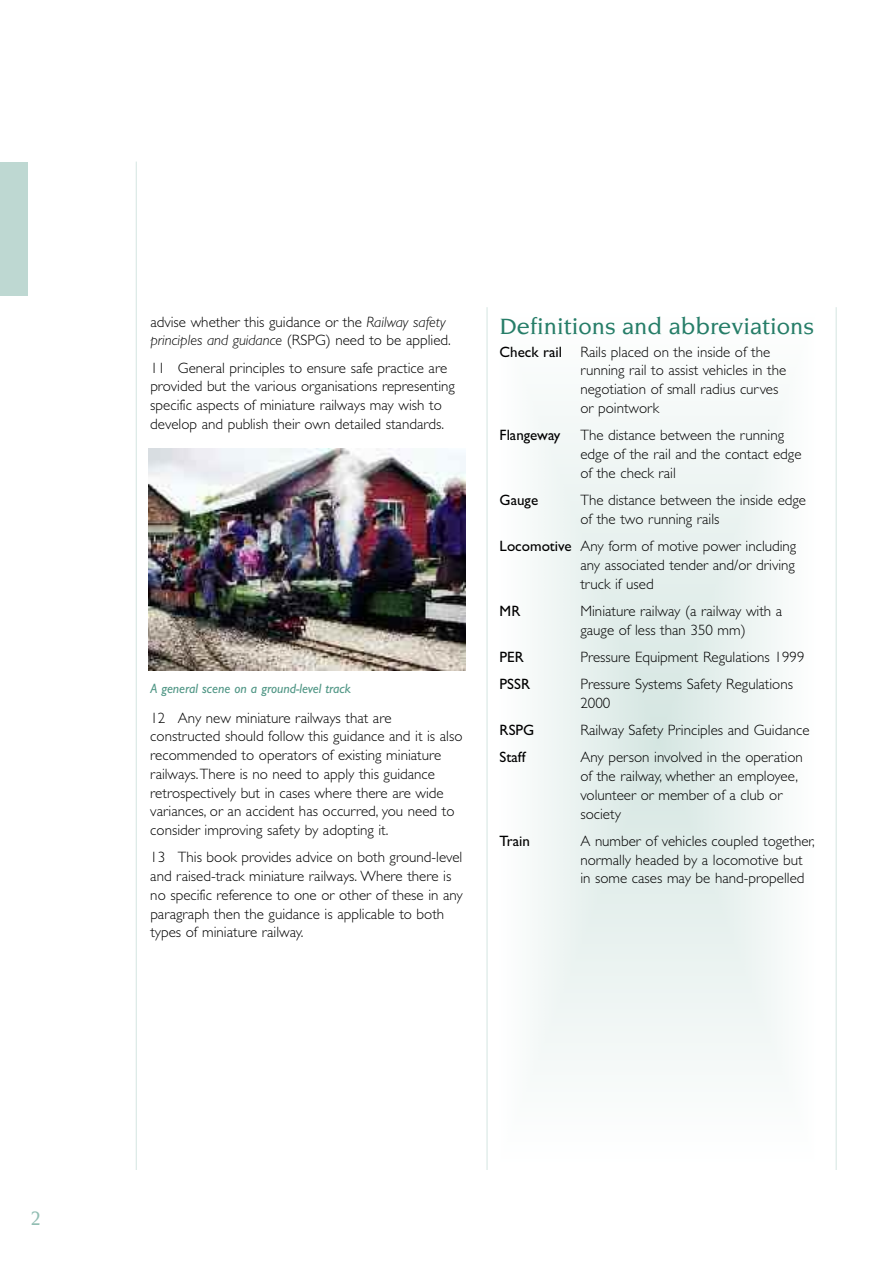
<style>
.page{position:relative;width:893px;height:1263px;background:#fff}
.page>*{position:absolute;margin:0;border:0;box-sizing:border-box;transform-origin:0 0}
.t1{font:500 24px "Novarese";color:#267d68}
.t2{font:500 21px "Novarese";color:#92beb3}
.t3{font:300 15px/18.8px "Gill Sans";color:#000}
.t4{font:15px "Gill Sans";color:#000}
.t5{font:italic 13.5px "Gill Sans";color:#519786}
.s1{font-style:italic}
.s2{font-weight:400}
</style>
<div class="page">
<svg style="left:537px;top:415px;width:242px;height:646px"></svg>
<div style="left:0;top:162px;width:28px;height:133px;background:#bed8d2"></div>
<hr style="left:136px;top:162px;width:1px;height:1008px;background:#d4e5e1">
<hr style="left:487px;top:307px;width:1px;height:863px;background:#d4e5e1">
<hr style="left:836px;top:307px;width:1px;height:863px;background:#d4e5e1">
<img style="left:149px;top:448px;width:317px;height:222px">
<h2 class="t2" style="left:31px;top:1209px;width:12px">2</h2>
<p class="t3" style="left:150px;top:312px;width:302px">advise whether this guidance or the <span class="s1">Railway safety principles and guidance</span> (RSPG) need to be applied.</p>
<p class="t3" style="left:150px;top:358px;width:306px">11 General principles to ensure safe practice are provided but the various organisations representing specific aspects of miniature railways may wish to develop and publish their own detailed standards.</p>
<p class="t5" style="left:150px;top:680px;width:202px">A general scene on a ground-level track</p>
<p class="t3" style="left:150px;top:708px;width:314px">12 Any new miniature railways that are constructed should follow this guidance and it is also recommended to operators of existing miniature railways.There is no need to apply this guidance retrospectively but in cases where there are wide variances, or an accident has occurred, you need to consider improving safety by adopting it.</p>
<p class="t3" style="left:150px;top:848px;width:314px">13 This book provides advice on both ground-level and raised-track miniature railways. Where there is no specific reference to one or other of these in any paragraph then the guidance is applicable to both types of miniature railway.</p>
<h1 class="t1" style="left:500px;top:316px;width:316px">Definitions and abbreviations</h1>
<p class="t3" style="left:580px;top:342px;width:207px;text-indent:-81px"><span class="s2">Check rail</span> Rails placed on the inside of the running rail to assist vehicles in the negotiation of small radius curves or pointwork</p>
<p class="t4" style="left:500px;top:426px;width:62px">Flangeway</p>
<p class="t3" style="left:580px;top:426px;width:223px">The distance between the running edge of the rail and the contact edge of the check rail</p>
<p class="t4" style="left:500px;top:491px;width:40px">Gauge</p>
<p class="t3" style="left:580px;top:490px;width:227px">The distance between the inside edge of the two running rails</p>
<p class="t3" style="left:580px;top:536px;width:217px;text-align:justify;text-indent:-81px"><span class="s2">Locomotive</span> Any form of motive power including any associated tender and/or driving truck if used</p>
<p class="t4" style="left:500px;top:602px;width:22px">MR</p>
<p class="t3" style="left:580px;top:601px;width:203px">Miniature railway (a railway with a gauge of less than 350 mm)</p>
<p class="t4" style="left:500px;top:648px;width:26px">PER</p>
<p class="t3" style="left:580px;top:647px;width:226px">Pressure Equipment Regulations 1999</p>
<p class="t4" style="left:500px;top:675px;width:32px">PSSR</p>
<p class="t3" style="left:580px;top:674px;width:214px">Pressure Systems Safety Regulations<br>2000</p>
<p class="t4" style="left:500px;top:721px;width:36px">RSPG</p>
<p class="t3" style="left:580px;top:720px;width:231px">Railway Safety Principles and Guidance</p>
<p class="t4" style="left:500px;top:748px;width:27px">Staff</p>
<p class="t3" style="left:580px;top:748px;width:224px">Any person involved in the operation of the railway, whether an employee, volunteer or member of a club or society</p>
<p class="t4" style="left:500px;top:832px;width:32px">Train</p>
<p class="t3" style="left:580px;top:831px;width:236px">A number of vehicles coupled together, normally headed by a locomotive but in some cases may be hand-propelled</p>
</div>
